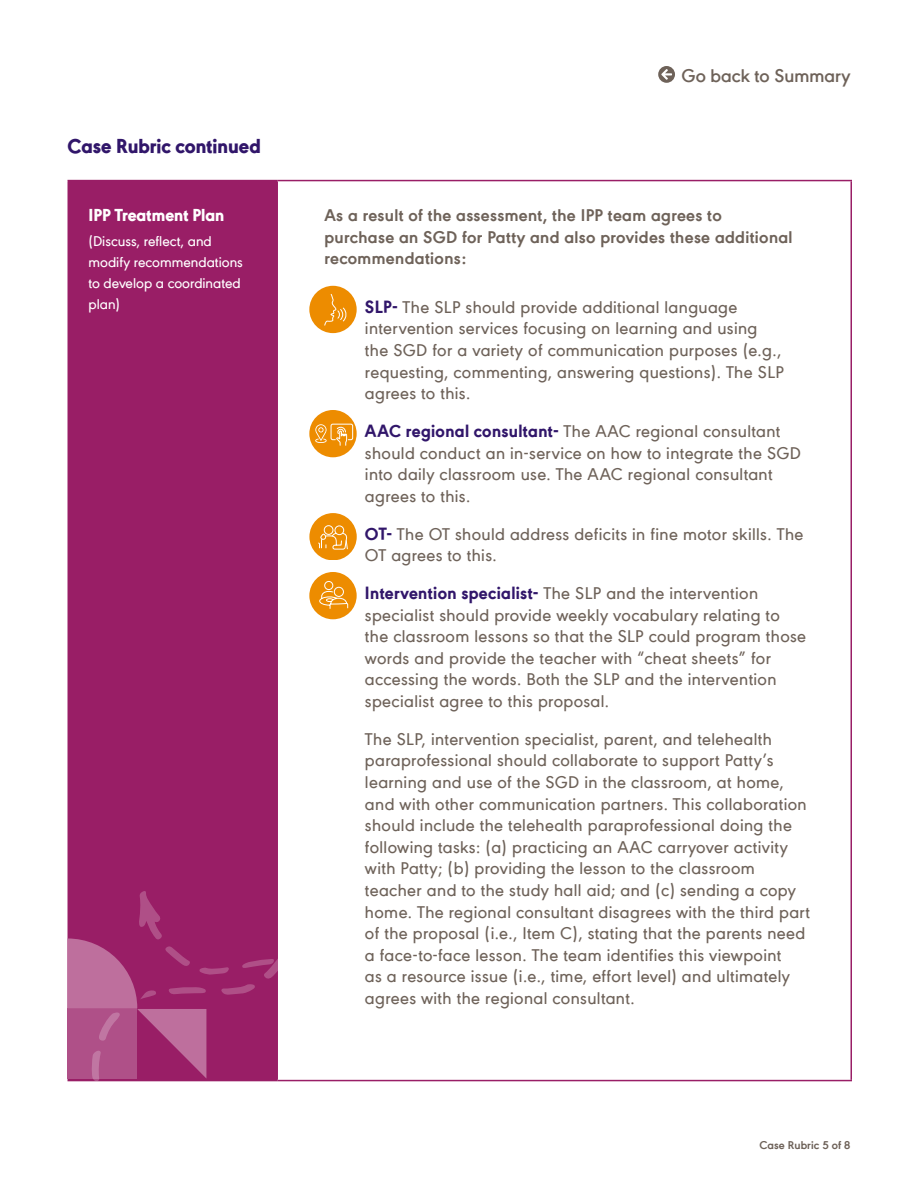
<style>
.page{position:relative;width:918px;height:1188px;background:#fff}
.page>*{position:absolute;margin:0;border:0;box-sizing:border-box;transform-origin:0 0}
.t1{font:800 21px "URW Geometric";color:#31166a}
.t2{font:600 19.5px "URW Geometric";color:#6e6259}
.t3{font:500 18px/21.6px "URW Geometric";letter-spacing:.02em;color:#6e6259}
.t4{font:700 18px/21.6px "URW Geometric";letter-spacing:.02em;color:#6e6259}
.t5{font:800 18px "URW Geometric";color:#fff}
.t6{font:500 15px/21px "URW Geometric";color:#fff}
.t7{font:700 12px "URW Geometric";letter-spacing:.01em;color:#6e6259}
.s1{font-weight:800;color:#31166a}
</style>
<div class="page">
<svg style="left:658px;top:66px;width:17px;height:17px"></svg>
<div style="left:68px;top:181px;width:209px;height:900px;background:#991e66"></div>
<hr style="left:68px;top:180px;width:209px;height:1px;background:#991e66">
<hr style="left:277px;top:180px;width:575px;height:1px;background:#991e66">
<hr style="left:276px;top:181px;width:2px;height:899px;background:#991e66">
<hr style="left:850px;top:181px;width:2px;height:899px;background:#991e66">
<hr style="left:277px;top:1080px;width:575px;height:1px;background:#991e66">
<div style="left:309px;top:286px;width:48px;height:47px;background:#ed8c00;border-radius:50%"></div>
<svg style="left:324px;top:294px;width:23px;height:32px"></svg>
<div style="left:309px;top:410px;width:48px;height:47px;background:#ed8c00;border-radius:50%"></div>
<svg style="left:315px;top:423px;width:39px;height:23px"></svg>
<div style="left:309px;top:513px;width:48px;height:47px;background:#ed8c00;border-radius:50%"></div>
<svg style="left:318px;top:525px;width:30px;height:25px"></svg>
<div style="left:309px;top:572px;width:48px;height:47px;background:#ed8c00;border-radius:50%"></div>
<svg style="left:319px;top:581px;width:30px;height:28px"></svg>
<svg style="left:68px;top:891px;width:285px;height:191px"></svg>
<p class="t1" style="left:68px;top:130px;width:195px">Case Rubric continued</p>
<p class="t5" style="left:88px;top:202px;width:137px">IPP Treatment Plan</p>
<p class="t6" style="left:88px;top:229px;width:156px">(Discuss, reflect, and modify recommendations to develop a coordinated plan)</p>
<p class="t2" style="left:682px;top:61px;width:170px">Go back to Summary</p>
<p class="t4" style="left:324px;top:203px;width:470px">As a result of the assessment, the IPP team agrees to purchase an SGD for Patty and also provides these additional recommendations:</p>
<p class="t3" style="left:365px;top:295px;width:420px"><span class="s1">SLP-</span> The SLP should provide additional language intervention services focusing on learning and using the SGD for a variety of communication purposes (e.g., requesting, commenting, answering questions). The SLP agrees to this.</p>
<p class="t3" style="left:365px;top:419px;width:438px"><span class="s1">AAC regional consultant-</span> The AAC regional consultant should conduct an in-service on how to integrate the SGD into daily classroom use. The AAC regional consultant agrees to this.</p>
<p class="t3" style="left:365px;top:521px;width:440px"><span class="s1">OT-</span> The OT should address deficits in fine motor skills. The<br>OT agrees to this.</p>
<p class="t3" style="left:365px;top:581px;width:443px"><span class="s1">Intervention specialist-</span> The SLP and the intervention specialist should provide weekly vocabulary relating to the classroom lessons so that the SLP could program those words and provide the teacher with “cheat sheets” for accessing the words. Both the SLP and the intervention specialist agree to this proposal.</p>
<p class="t3" style="left:365px;top:727px;width:447px">The SLP, intervention specialist, parent, and telehealth paraprofessional should collaborate to support Patty’s learning and use of the SGD in the classroom, at home, and with other communication partners. This collaboration should include the telehealth paraprofessional doing the following tasks: (a) practicing an AAC carryover activity with Patty; (b) providing the lesson to the classroom teacher and to the study hall aid; and (c) sending a copy home. The regional consultant disagrees with the third part of the proposal (i.e., Item C), stating that the parents need a face-to-face lesson. The team identifies this viewpoint<br>as a resource issue (i.e., time, effort level) and ultimately agrees with the regional consultant.</p>
<p class="t7" style="left:759px;top:1136px;width:93px">Case Rubric 5 of 8</p>
</div>
